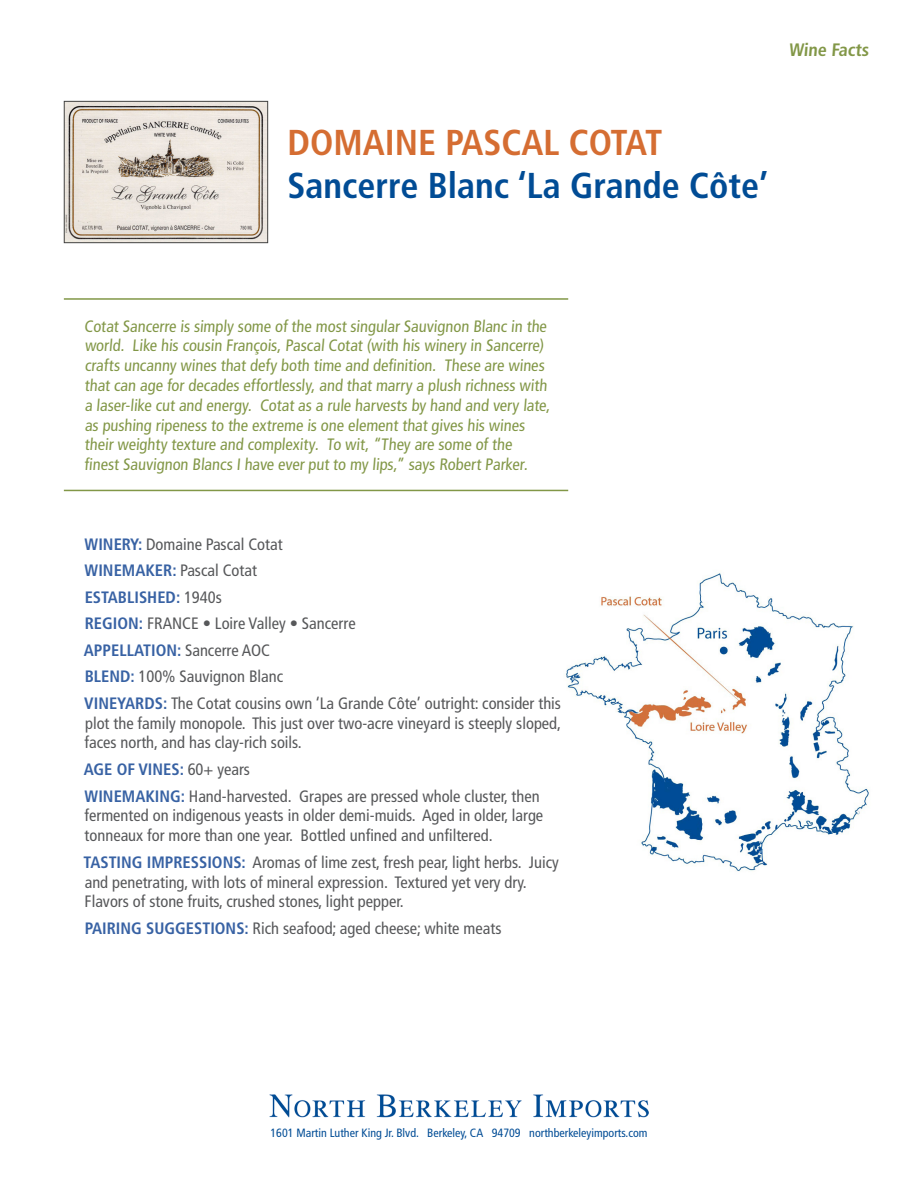
<style>
.page{position:relative;width:918px;height:1188px;background:#fff}
.page>*{position:absolute;margin:0;border:0;box-sizing:border-box;transform-origin:0 0}
.t1{font:700 condensed 36px "Frutiger LT Std";color:#014c95}
.t2{font:700 condensed 36px "Frutiger LT Std";color:#d56d32}
.t3{font:700 condensed 18px "Frutiger LT Std";color:#829747}
.info{font:condensed 16.5px/19.8px "Frutiger LT Std";color:#57585a}
.t4{font:condensed 16.5px/19.8px "Frutiger LT Std";letter-spacing:.015em;color:#829747}
.info-2{font:700 condensed 16.5px "Frutiger LT Std";color:#3862a4}
.t5{font:condensed 12px "Frutiger LT Std";color:#014c95}
.s1{font-weight:700;color:#3862a4}
.s2{font-weight:400;color:#57585a}
</style>
<div class="page">
<img style="left:566px;top:573px;width:304px;height:299px">
<img style="left:66px;top:103px;width:200px;height:138px">
<div style="left:64px;top:101px;width:204px;height:142px;border:1px solid #424241"></div>
<hr style="left:64px;top:298px;width:504px;height:2px;background:#829747">
<hr style="left:64px;top:490px;width:504px;height:1px;background:#829747">
<img style="left:269px;top:1094px;width:380px;height:23px">
<p class="t3" style="left:789px;top:39px;width:83px">Wine Facts</p>
<p class="t2" style="left:288px;top:121px;width:377px">DOMAINE PASCAL COTAT</p>
<p class="t1" style="left:288px;top:165px;width:482px">Sancerre Blanc ‘La Grande Côte’</p>
<p class="t4" style="left:84px;top:316px;width:469px">Cotat Sancerre is simply some of the most singular Sauvignon Blanc in the world. Like his cousin François, Pascal Cotat (with his winery in Sancerre) crafts uncanny wines that defy both time and definition. These are wines that can age for decades effortlessly, and that marry a plush richness with a laser-like cut and energy. Cotat as a rule harvests by hand and very late, as pushing ripeness to the extreme is one element that gives his wines their weighty texture and complexity. To wit, “They are some of the finest Sauvignon Blancs I have ever put to my lips,” says Robert Parker.</p>
<p class="info" style="left:85px;top:534px;width:199px"><span class="s1">WINERY:</span> Domaine Pascal Cotat</p>
<p class="info" style="left:85px;top:561px;width:174px"><span class="s1">WINEMAKER:</span> Pascal Cotat</p>
<p class="info-2" style="left:85px;top:587px;width:139px">ESTABLISHED: <span class="s2">1940s</span></p>
<p class="info" style="left:85px;top:614px;width:272px"><span class="s1">REGION:</span> FRANCE • Loire Valley • Sancerre</p>
<p class="info-2" style="left:84px;top:640px;width:188px">APPELLATION: <span class="s2">Sancerre AOC</span></p>
<p class="info" style="left:85px;top:667px;width:200px"><span class="s1">BLEND:</span> 100% Sauvignon Blanc</p>
<p class="info" style="left:84px;top:693px;width:478px;text-align:justify"><span class="s1">VINEYARDS:</span> The Cotat cousins own ‘La Grande Côte’ outright: consider this plot the family monopole. This just over two-acre vineyard is steeply sloped, faces north, and has clay-rich soils.</p>
<p class="info-2" style="left:84px;top:759px;width:168px">AGE OF VINES: <span class="s2">60+ years</span></p>
<p class="info" style="left:85px;top:786px;width:460px"><span class="s1">WINEMAKING:</span> Hand-harvested. Grapes are pressed whole cluster, then fermented on indigenous yeasts in older demi-muids. Aged in older, large tonneaux for more than one year. Bottled unfined and unfiltered.</p>
<p class="info" style="left:84px;top:852px;width:477px"><span class="s1">TASTING IMPRESSIONS:</span> Aromas of lime zest, fresh pear, light herbs. Juicy and penetrating, with lots of mineral expression. Textured yet very dry.<br>Flavors of stone fruits, crushed stones, light pepper.</p>
<p class="info" style="left:85px;top:918px;width:418px"><span class="s1">PAIRING SUGGESTIONS:</span> Rich seafood; aged cheese; white meats</p>
<p class="t5" style="left:271px;top:1126px;width:378px">1601 Martin Luther King Jr. Blvd. Berkeley, CA 94709 northberkeleyimports.com</p>
</div>
